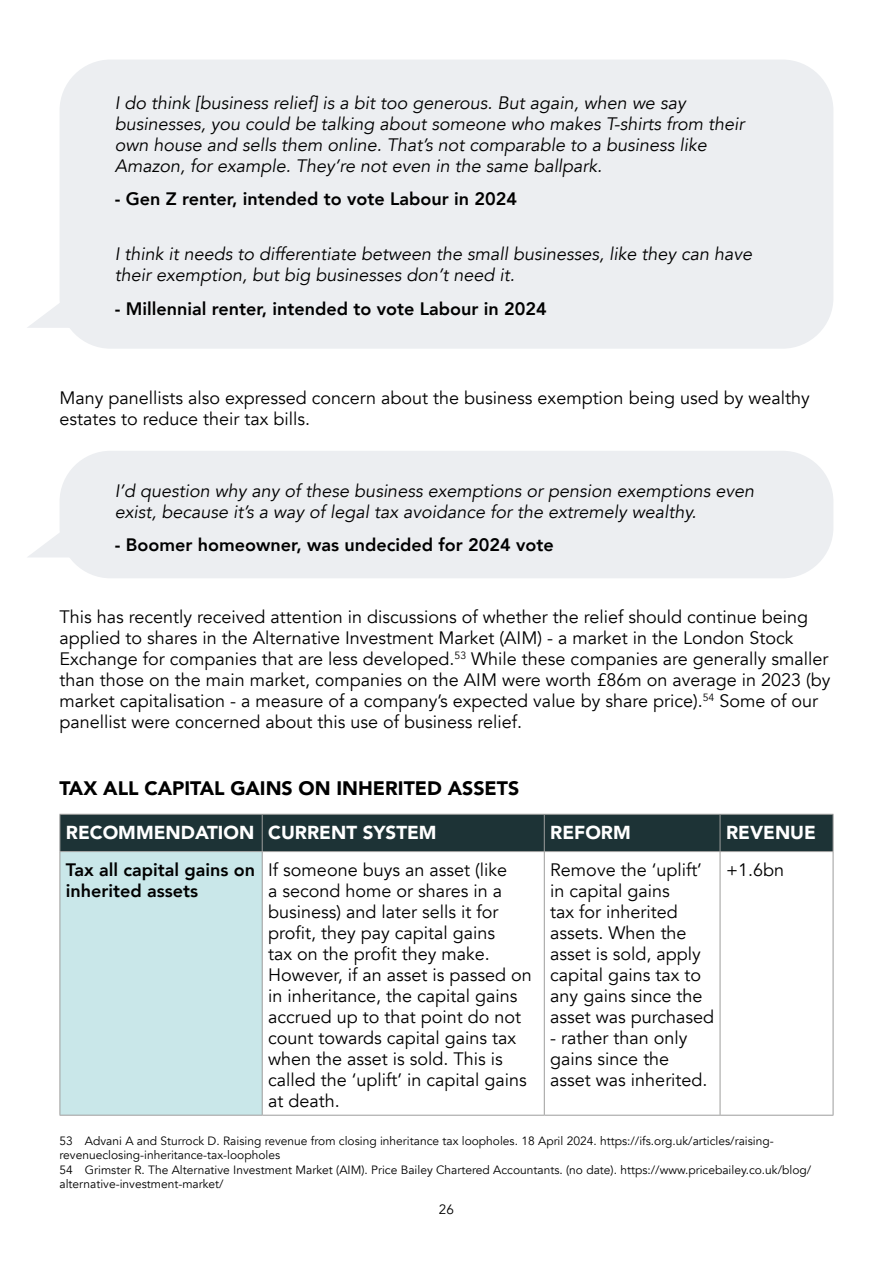
<style>
.page{position:relative;width:893px;height:1263px;background:#fff}
.page>*{position:absolute;margin:0;border:0;box-sizing:border-box;transform-origin:0 0}
.Body{font:900 19.5px "Avenir";color:#000}
.Body-2{font:900 18.75px "Avenir";color:#fff}
.Body-3{font:18px/21px "Avenir";color:#000}
.Body-4{font:italic 18px/21px "Avenir";color:#000}
.Body-5{font:800 18px/21px "Avenir";color:#000}
.t1{font:13.5px "Avenir";color:#000}
.Footnotes{font:12px/14.2px "Avenir";color:#000}
</style>
<div class="page">
<svg style="left:27px;top:303px;width:42px;height:25px"></svg>
<svg style="left:28px;top:533px;width:41px;height:24px"></svg>
<div style="left:60px;top:60px;width:773px;height:289px;background:#eceef1;border-radius:51px"></div>
<div style="left:60px;top:451px;width:773px;height:127px;background:#eceef1;border-radius:51px"></div>
<div style="left:61px;top:815px;width:772px;height:36px;background:#1d3336"></div>
<div style="left:60px;top:851px;width:202px;height:264px;background:#c9e7e9"></div>
<svg style="left:263px;top:852px;width:570px;height:263px"></svg>
<hr style="left:60px;top:852px;width:1px;height:263px;background:#9d9d9c">
<hr style="left:262px;top:852px;width:1px;height:263px;background:#9d9d9c">
<hr style="left:544px;top:852px;width:1px;height:263px;background:#9d9d9c">
<hr style="left:720px;top:852px;width:1px;height:263px;background:#9d9d9c">
<hr style="left:833px;top:852px;width:1px;height:263px;background:#9d9d9c">
<hr style="left:60px;top:1115px;width:202px;height:1px;background:#9d9d9c">
<hr style="left:262px;top:1115px;width:282px;height:1px;background:#9d9d9c">
<hr style="left:544px;top:1115px;width:176px;height:1px;background:#9d9d9c">
<hr style="left:720px;top:1115px;width:113px;height:1px;background:#9d9d9c">
<hr style="left:60px;top:814px;width:202px;height:1px;background:#9d9d9c">
<hr style="left:60px;top:815px;width:1px;height:36px;background:#9d9d9c">
<hr style="left:60px;top:851px;width:202px;height:1px;background:#9d9d9c">
<hr style="left:262px;top:814px;width:282px;height:1px;background:#9d9d9c">
<hr style="left:262px;top:815px;width:1px;height:36px;background:#9d9d9c">
<hr style="left:262px;top:851px;width:282px;height:1px;background:#9d9d9c">
<hr style="left:544px;top:814px;width:176px;height:1px;background:#9d9d9c">
<hr style="left:544px;top:815px;width:1px;height:36px;background:#9d9d9c">
<hr style="left:544px;top:851px;width:176px;height:1px;background:#9d9d9c">
<hr style="left:720px;top:814px;width:113px;height:1px;background:#9d9d9c">
<hr style="left:720px;top:815px;width:1px;height:36px;background:#9d9d9c">
<hr style="left:833px;top:815px;width:1px;height:36px;background:#9d9d9c">
<hr style="left:720px;top:851px;width:113px;height:1px;background:#9d9d9c">
<p class="Body-4" style="left:115px;top:92px;width:631px">I do think [business relief] is a bit too generous. But again, when we say businesses, you could be talking about someone who makes T-shirts from their own house and sells them online. That’s not comparable to a business like Amazon, for example. They’re not even in the same ballpark.</p>
<p class="Body-5" style="left:115px;top:189px;width:404px">- Gen Z renter, intended to vote Labour in 2024</p>
<p class="Body-4" style="left:115px;top:244px;width:639px">I think it needs to differentiate between the small businesses, like they can have their exemption, but big businesses don’t need it.</p>
<p class="Body-5" style="left:115px;top:298px;width:434px">- Millennial renter, intended to vote Labour in 2024</p>
<p class="Body-3" style="left:60px;top:387px;width:752px">Many panellists also expressed concern about the business exemption being used by wealthy estates to reduce their tax bills.</p>
<p class="Body-4" style="left:115px;top:480px;width:641px">I’d question why any of these business exemptions or pension exemptions even exist, because it’s a way of legal tax avoidance for the extremely wealthy.</p>
<p class="Body-5" style="left:115px;top:535px;width:440px">- Boomer homeowner, was undecided for 2024 vote</p>
<p class="Body-3" style="left:60px;top:606px;width:772px">This has recently received attention in discussions of whether the relief should continue being applied to shares in the Alternative Investment Market (AIM) - a market in the London Stock Exchange for companies that are less developed.<sup>53</sup> While these companies are generally smaller than those on the main market, companies on the AIM were worth £86m on average in 2023 (by market capitalisation - a measure of a company’s expected value by share price).<sup>54</sup> Some of our panellist were concerned about this use of business relief.</p>
<p class="Body" style="left:60px;top:772px;width:461px">TAX ALL CAPITAL GAINS ON INHERITED ASSETS</p>
<p class="Body-2" style="left:66px;top:816px;width:190px">RECOMMENDATION</p>
<p class="Body-2" style="left:268px;top:816px;width:170px">CURRENT SYSTEM</p>
<p class="Body-2" style="left:550px;top:816px;width:82px">REFORM</p>
<p class="Body-2" style="left:726px;top:816px;width:91px">REVENUE</p>
<p class="Body-5" style="left:66px;top:859px;width:191px">Tax all capital gains on inherited assets</p>
<p class="Body-3" style="left:268px;top:859px;width:265px">If someone buys an asset (like<br>a second home or shares in a business) and later sells it for profit, they pay capital gains<br>tax on the profit they make.<br>However, if an asset is passed on in inheritance, the capital gains accrued up to that point do not count towards capital gains tax when the asset is sold. This is called the ‘uplift’ in capital gains at death.</p>
<p class="Body-3" style="left:550px;top:859px;width:165px">Remove the ‘uplift’ in capital gains<br>tax for inherited assets. When the asset is sold, apply capital gains tax to any gains since the asset was purchased</p>
<p class="Body-3" style="left:726px;top:859px;width:60px">+1.6bn</p>
<p class="Body-3" style="left:550px;top:1027px;width:159px">- rather than only gains since the asset was inherited.</p>
<p class="Footnotes" style="left:60px;top:1134px;width:716px">53 Advani A and Sturrock D. Raising revenue from closing inheritance tax loopholes. 18 April 2024. https://ifs.org.uk/articles/raising&shy;revenueclosing-inheritance-tax-loopholes</p>
<p class="Footnotes" style="left:60px;top:1162px;width:753px">54 Grimster R. The Alternative Investment Market (AIM). Price Bailey Chartered Accountants. (no date). https://www.pricebailey.co.uk/blog/ alternative-investment-market/</p>
<p class="t1" style="left:439px;top:1201px;width:17px">26</p>
</div>
